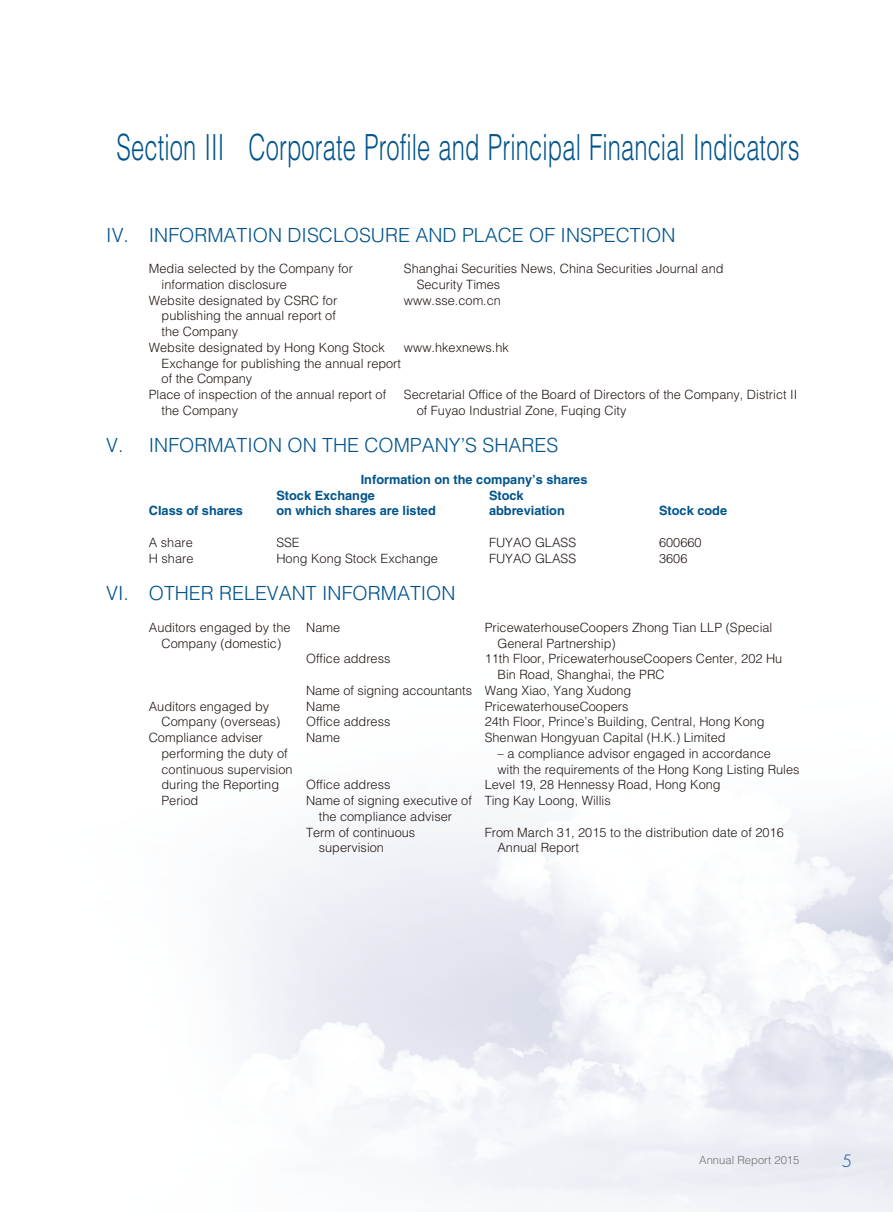
<style>
.page{position:relative;width:893px;height:1212px;background:#fff}
.page>*{position:absolute;margin:0;border:0;box-sizing:border-box;transform-origin:0 0}
.t1{font:300 36px "Helvetica LT Std";letter-spacing:.005em;color:#00548c;scale:.66 1}
.t2{font:300 19.5px "Helvetica LT Std";color:#00548c}
.t3{font:300 16.5px "Futura Std";color:#00548c}
.t4{font:300 12.75px/15.8px "Helvetica LT Std";color:#231916}
.t5{font:700 12.75px/15.8px "Helvetica LT Std";color:#00548c}
.t6{font:300 11.25px "Helvetica LT Std";color:#727272}
</style>
<div class="page">
<h1 class="t1" style="left:117px;top:124px;width:1036px">Section III Corporate Profile and Principal Financial Indicators</h1>
<h2 class="t2" style="left:106px;top:222px;width:571px">IV. INFORMATION DISCLOSURE AND PLACE OF INSPECTION</h2>
<p class="t4" style="left:162px;top:261px;width:193px;text-indent:-13px">Media selected by the Company for information disclosure</p>
<p class="t4" style="left:417px;top:261px;width:308px;text-indent:-13px">Shanghai Securities News, China Securities Journal and<br>Security Times</p>
<p class="t4" style="left:162px;top:292px;width:177px;text-align:justify;text-indent:-13px">Website designated by CSRC for publishing the annual report of the Company</p>
<p class="t4" style="left:404px;top:292px;width:99px">www.sse.com.cn</p>
<p class="t4" style="left:162px;top:339px;width:241px;text-indent:-13px">Website designated by Hong Kong Stock<br>Exchange for publishing the annual report of the Company</p>
<p class="t4" style="left:404px;top:339px;width:106px">www.hkexnews.hk</p>
<p class="t4" style="left:162px;top:386px;width:226px;text-indent:-13px">Place of inspection of the annual report of the Company</p>
<p class="t4" style="left:417px;top:386px;width:382px;text-indent:-13px">Secretarial Office of the Board of Directors of the Company, District II of Fuyao Industrial Zone, Fuqing City</p>
<h2 class="t2" style="left:106px;top:433px;width:454px">V. INFORMATION ON THE COMPANY’S SHARES</h2>
<p class="t5" style="left:361px;top:471px;width:228px">Information on the company’s shares</p>
<p class="t5" style="left:149px;top:503px;width:96px">Class of shares</p>
<p class="t5" style="left:276px;top:487px;width:161px">Stock Exchange<br>on which shares are listed</p>
<p class="t5" style="left:489px;top:487px;width:77px">Stock abbreviation</p>
<p class="t5" style="left:659px;top:503px;width:70px">Stock code</p>
<p class="t4" style="left:149px;top:534px;width:45px">A share</p>
<p class="t4" style="left:276px;top:534px;width:25px">SSE</p>
<p class="t4" style="left:489px;top:534px;width:89px">FUYAO GLASS</p>
<p class="t4" style="left:659px;top:534px;width:44px">600660</p>
<p class="t4" style="left:149px;top:550px;width:46px">H share</p>
<p class="t4" style="left:276px;top:550px;width:163px">Hong Kong Stock Exchange</p>
<p class="t4" style="left:489px;top:550px;width:89px">FUYAO GLASS</p>
<p class="t4" style="left:659px;top:550px;width:30px">3606</p>
<h2 class="t2" style="left:106px;top:581px;width:351px">VI. OTHER RELEVANT INFORMATION</h2>
<p class="t4" style="left:149px;top:619px;width:143px;text-align:center">Auditors engaged by the<br>Company (domestic)</p>
<p class="t4" style="left:306px;top:619px;width:36px">Name</p>
<p class="t4" style="left:497px;top:619px;width:276px;text-indent:-13px">PricewaterhouseCoopers Zhong Tian LLP (Special<br>General Partnership)</p>
<p class="t4" style="left:306px;top:651px;width:86px">Office address</p>
<p class="t4" style="left:485px;top:651px;width:299px">11th Floor, PricewaterhouseCoopers Center, 202 Hu</p>
<p class="t4" style="left:497px;top:666px;width:169px">Bin Road, Shanghai, the PRC</p>
<p class="t4" style="left:306px;top:682px;width:327px">Name of signing accountants Wang Xiao, Yang Xudong</p>
<p class="t4" style="left:162px;top:698px;width:121px;text-indent:-13px">Auditors engaged by<br>Company (overseas)</p>
<p class="t4" style="left:306px;top:698px;width:36px">Name</p>
<p class="t4" style="left:485px;top:698px;width:145px">PricewaterhouseCoopers</p>
<p class="t4" style="left:306px;top:714px;width:86px">Office address</p>
<p class="t4" style="left:485px;top:714px;width:281px">24th Floor, Prince’s Building, Central, Hong Kong</p>
<p class="t4" style="left:162px;top:729px;width:133px;text-indent:-13px">Compliance adviser performing the duty of continuous supervision during the Reporting<br>Period</p>
<p class="t4" style="left:306px;top:729px;width:36px">Name</p>
<p class="t4" style="left:485px;top:729px;width:242px">Shenwan Hongyuan Capital (H.K.) Limited</p>
<p class="t4" style="left:497px;top:745px;width:303px">– a compliance advisor engaged in accordance<br>with the requirements of the Hong Kong Listing Rules</p>
<p class="t4" style="left:306px;top:777px;width:86px">Office address</p>
<p class="t4" style="left:485px;top:777px;width:237px">Level 19, 28 Hennessy Road, Hong Kong</p>
<p class="t4" style="left:306px;top:792px;width:167px;text-align:center">Name of signing executive of the compliance adviser</p>
<p class="t4" style="left:485px;top:792px;width:128px">Ting Kay Loong, Willis</p>
<p class="t4" style="left:319px;top:824px;width:98px;text-indent:-13px">Term of continuous supervision</p>
<p class="t4" style="left:497px;top:824px;width:288px;text-indent:-13px">From March 31, 2015 to the distribution date of 2016<br>Annual Report</p>
<p class="t6" style="left:699px;top:1153px;width:102px">Annual Report 2015</p>
<p class="t3" style="left:842px;top:1150px;width:12px">5</p>
</div>
